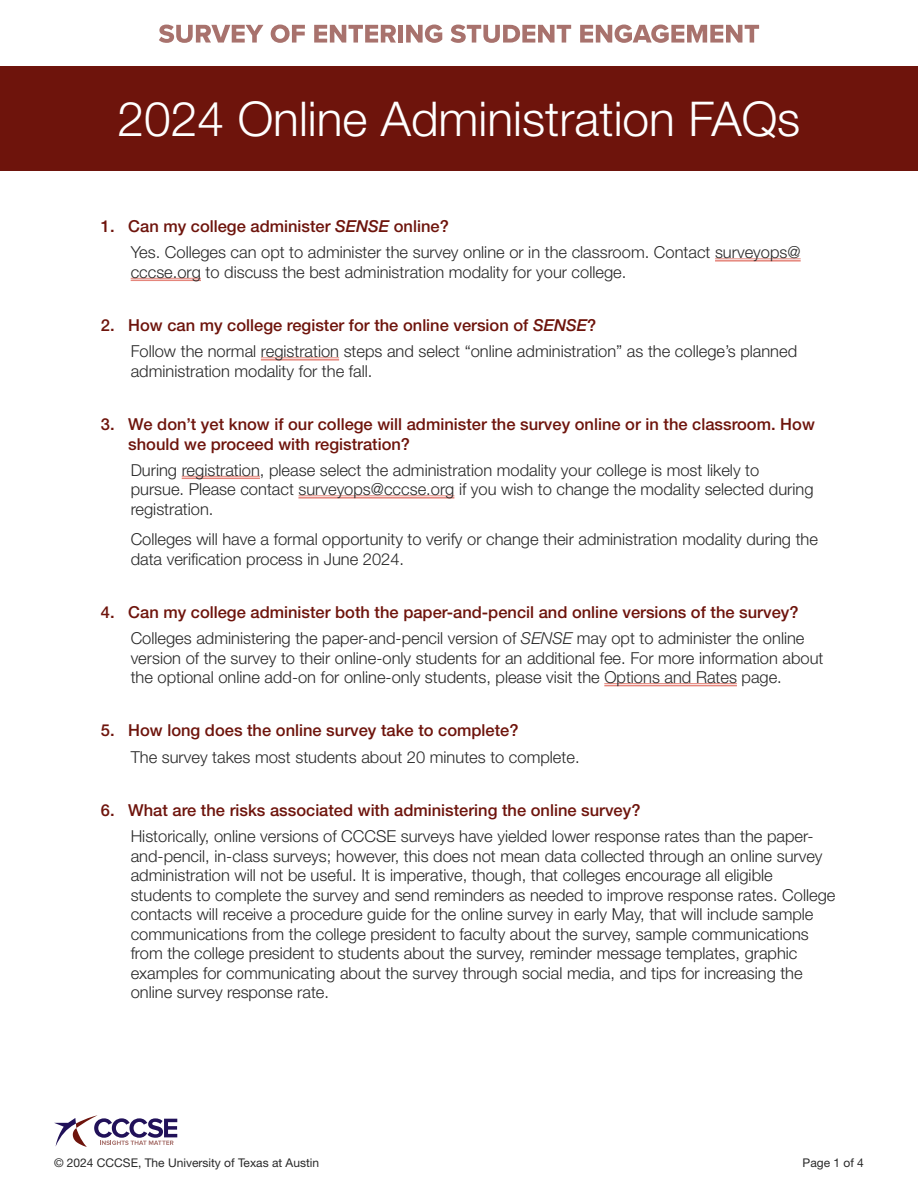
<style>
.page{position:relative;width:918px;height:1188px;background:#fff}
.page>*{position:absolute;margin:0;border:0;box-sizing:border-box;transform-origin:0 0}
.Document_Title{font:300 48px "Helvetica Neue LT Std";color:#fff}
.Answers{font:300 16.5px/19.5px "Helvetica Neue LT Std";color:#292929}
.t1{font:500 16.5px/19.5px "Helvetica Neue LT Std";color:#6e140c}
.t2{font:12px "Helvetica Neue LT Std";color:#292929}
.s1{font-style:italic}
</style>
<div class="page">
<svg style="left:54px;top:1115px;width:123px;height:32px"></svg>
<svg style="left:159px;top:25px;width:104px;height:18px"></svg>
<svg style="left:271px;top:25px;width:34px;height:18px"></svg>
<svg style="left:314px;top:25px;width:82px;height:18px"></svg>
<div style="left:398px;top:25px;width:5px;height:18px;background:#a8726d"></div>
<svg style="left:406px;top:25px;width:36px;height:18px"></svg>
<svg style="left:451px;top:25px;width:120px;height:18px"></svg>
<svg style="left:580px;top:25px;width:179px;height:18px"></svg>
<div style="left:0;top:67px;width:918px;height:104px;background:#6e140c"></div>
<hr style="left:715px;top:259px;width:86px;height:1px;background:#e5867c">
<hr style="left:715px;top:260px;width:86px;height:2px;background:#e5867c">
<hr style="left:131px;top:278px;width:70px;height:1px;background:#e5867c">
<hr style="left:131px;top:280px;width:70px;height:1px;background:#e5867c">
<hr style="left:261px;top:358px;width:78px;height:1px;background:#e5867c">
<hr style="left:261px;top:359px;width:78px;height:2px;background:#e5867c">
<hr style="left:182px;top:476px;width:78px;height:1px;background:#e5867c">
<hr style="left:182px;top:478px;width:78px;height:1px;background:#e5867c">
<hr style="left:298px;top:496px;width:156px;height:1px;background:#e5867c">
<hr style="left:298px;top:497px;width:156px;height:2px;background:#e5867c">
<hr style="left:604px;top:683px;width:133px;height:1px;background:#e5867c">
<hr style="left:604px;top:685px;width:133px;height:1px;background:#e5867c">
<p class="Document_Title" style="left:118px;top:90px;width:684px">2024 Online Administration FAQs</p>
<p class="t1" style="left:101px;top:216px;width:349px">1. Can my college administer <span class="s1">SENSE</span> online?</p>
<p class="Answers" style="left:131px;top:242px;width:671px">Yes. Colleges can opt to administer the survey online or in the classroom. Contact surveyops@ cccse.org to discuss the best administration modality for your college.</p>
<p class="t1" style="left:101px;top:315px;width:497px">2. How can my college register for the online version of <span class="s1">SENSE</span>?</p>
<p class="Answers" style="left:131px;top:341px;width:668px">Follow the normal registration steps and select “online administration” as the college’s planned administration modality for the fall.</p>
<p class="t1" style="left:128px;top:414px;width:688px;text-indent:-27px">3. We don’t yet know if our college will administer the survey online or in the classroom. How should we proceed with registration?</p>
<p class="Answers" style="left:131px;top:460px;width:684px">During registration, please select the administration modality your college is most likely to pursue. Please contact surveyops@cccse.org if you wish to change the modality selected during registration.</p>
<p class="Answers" style="left:131px;top:529px;width:689px">Colleges will have a formal opportunity to verify or change their administration modality during the data verification process in June 2024.</p>
<p class="t1" style="left:101px;top:602px;width:699px">4. Can my college administer both the paper-and-pencil and online versions of the survey?</p>
<p class="Answers" style="left:131px;top:628px;width:694px">Colleges administering the paper-and-pencil version of <span class="s1">SENSE</span> may opt to administer the online version of the survey to their online-only students for an additional fee. For more information about the optional online add-on for online-only students, please visit the Options and Rates page.</p>
<p class="t1" style="left:101px;top:721px;width:419px">5. How long does the online survey take to complete?</p>
<p class="Answers" style="left:131px;top:747px;width:450px">The survey takes most students about 20 minutes to complete.</p>
<p class="t1" style="left:101px;top:800px;width:541px">6. What are the risks associated with administering the online survey?</p>
<p class="Answers" style="left:131px;top:826px;width:706px">Historically, online versions of CCCSE surveys have yielded lower response rates than the paper&shy;and-pencil, in-class surveys; however, this does not mean data collected through an online survey administration will not be useful. It is imperative, though, that colleges encourage all eligible students to complete the survey and send reminders as needed to improve response rates. College contacts will receive a procedure guide for the online survey in early May, that will include sample communications from the college president to faculty about the survey, sample communications from the college president to students about the survey, reminder message templates, graphic examples for communicating about the survey through social media, and tips for increasing the online survey response rate.</p>
<p class="t2" style="left:54px;top:1155px;width:267px">© 2024 CCCSE, The University of Texas at Austin</p>
<p class="t2" style="left:803px;top:1155px;width:63px">Page 1 of 4</p>
</div>
